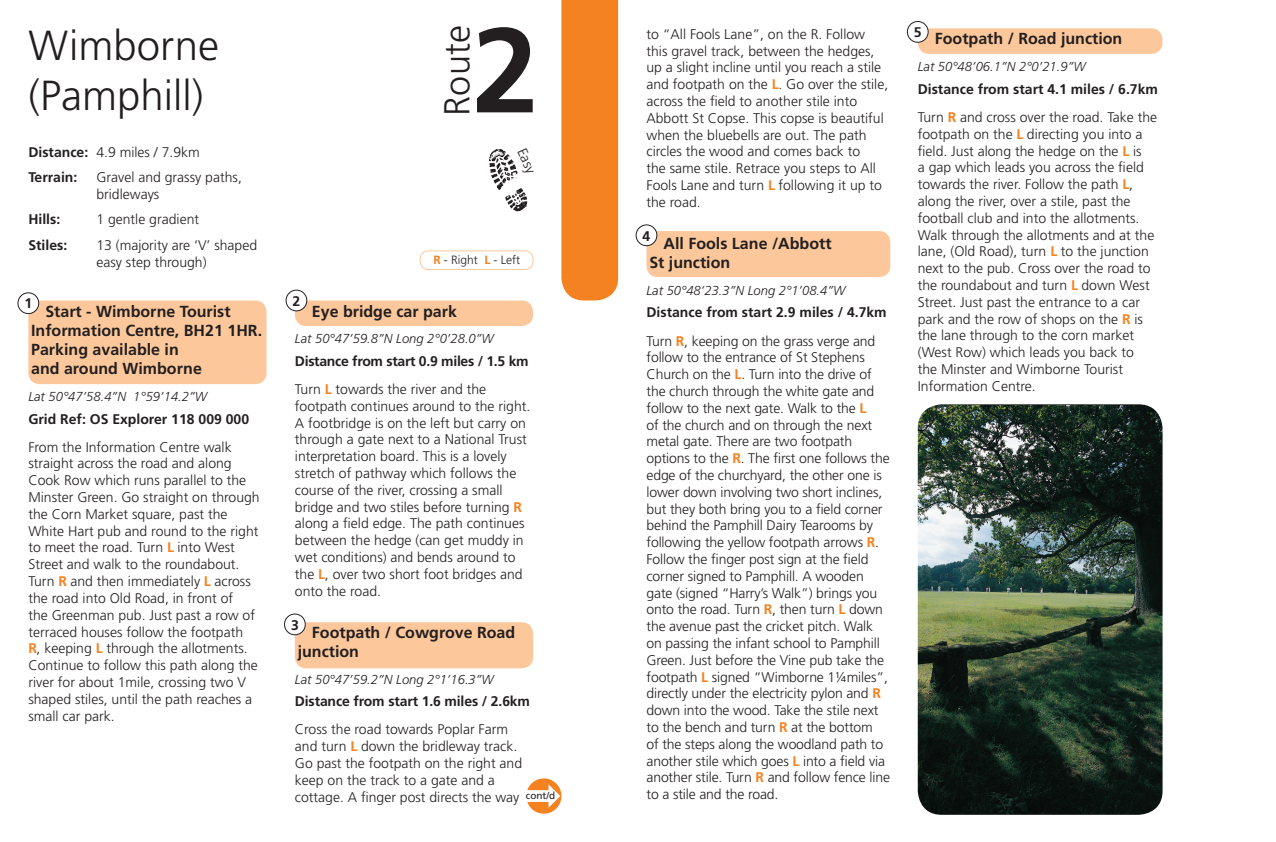
<style>
.page{position:relative;width:1276px;height:842px;background:#fff}
.page>*{position:absolute;margin:0;border:0;box-sizing:border-box;transform-origin:0 0}
.Number{font:700 120px "Frutiger LT";color:#231f20}
.Route_Title{font:300 42px/50.4px "Frutiger LT";color:#231f20}
.Route{font:300 36px "Frutiger LT";color:#231f20}
.Number_heading{font:700 16px/19.2px "Frutiger LT";color:#231f20}
.Main_Text{font:300 14px/16.8px "Frutiger LT";color:#231f20}
.Next_Point_distance{font:700 14px "Frutiger LT";color:#231f20}
.Intro_Question{font:300 14px/16.8px "Frutiger LT";color:#231f20}
.Next_Point_distance-2{font:700 14px "Frutiger LT";letter-spacing:-.02em;color:#231f20}
.Intro_Question-2{font:700 14px "Frutiger LT";color:#231f20}
._1_-_Easy_Hard{font:300 14px "Frutiger LT";color:#231f20}
.Lat___Long{font:italic 300 13px "Frutiger LT";color:#231f20}
.Intro_Question-3{font:300 12px "Frutiger LT";color:#231f20}
.t1{font:10px "Frutiger LT";color:#231f20}
.s1{font-weight:700}
.s2{font-weight:700;color:#f58220}
</style>
<div class="page">
<div style="left:561px;top:0;width:57px;height:300px;background:#f58220"></div>
<img style="left:917px;top:404px;width:245px;height:411px">
<div style="left:28px;top:300px;width:238px;height:84px;background:#fcc89b;border-radius:11px"></div>
<div style="left:295px;top:300px;width:238px;height:26px;background:#fcc89b;border-radius:11px"></div>
<div style="left:295px;top:622px;width:238px;height:46px;background:#fcc89b;border-radius:11px"></div>
<div style="left:646px;top:231px;width:244px;height:46px;background:#fcc89b;border-radius:11px"></div>
<div style="left:917px;top:28px;width:245px;height:26px;background:#fcc89b;border-radius:11px"></div>
<div style="left:420px;top:250px;width:113px;height:20px;border:1px solid #fcc89b;border-radius:9px"></div>
<svg style="left:489px;top:149px;width:38px;height:62px"></svg>
<div style="left:18px;top:293px;width:21px;height:21px;background:#fff;border-radius:50%"></div>
<div style="left:18px;top:293px;width:21px;height:21px;border:1px solid #231f20;border-radius:50%"></div>
<div style="left:286px;top:290px;width:21px;height:21px;background:#fff;border-radius:50%"></div>
<div style="left:286px;top:290px;width:21px;height:21px;border:1px solid #231f20;border-radius:50%"></div>
<div style="left:284px;top:614px;width:21px;height:21px;background:#fff;border-radius:50%"></div>
<div style="left:284px;top:614px;width:21px;height:21px;border:1px solid #231f20;border-radius:50%"></div>
<div style="left:636px;top:225px;width:21px;height:21px;background:#fff;border-radius:50%"></div>
<div style="left:636px;top:225px;width:21px;height:21px;border:1px solid #231f20;border-radius:50%"></div>
<div style="left:907px;top:22px;width:21px;height:20px;background:#fff;border-radius:50%"></div>
<div style="left:907px;top:21px;width:21px;height:22px;border:1px solid #231f20;border-radius:50%"></div>
<svg style="left:527px;top:778px;width:34px;height:36px"></svg>
<p class="Route_Title" style="left:28px;top:21px;width:192px">Wimborne (Pamphill)</p>
<p class="Intro_Question" style="left:28px;top:144px;width:173px"><span class="s1">Distance:</span> 4.9 miles / 7.9km</p>
<p class="Intro_Question-2" style="left:28px;top:169px;width:51px">Terrain:</p>
<p class="Intro_Question" style="left:96px;top:169px;width:147px">Gravel and grassy paths, bridleways</p>
<p class="Intro_Question-2" style="left:28px;top:211px;width:33px">Hills:</p>
<p class="Intro_Question" style="left:96px;top:211px;width:104px">1 gentle gradient</p>
<p class="Intro_Question-2" style="left:28px;top:237px;width:40px">Stiles:</p>
<p class="Intro_Question" style="left:96px;top:237px;width:162px">13 (majority are ‘V’ shaped easy step through)</p>
<p class="Route" style="left:437px;top:116px;width:92px;rotate:-90deg">Route</p>
<p class="Number" style="left:472px;top:0;width:68px">2</p>
<p class="_1_-_Easy_Hard" style="left:529px;top:146px;width:27px;rotate:66deg">Easy</p>
<p class="Intro_Question-3" style="left:433px;top:253px;width:88px"><span class="s2">R</span> - Right <span class="s2">L</span> - Left</p>
<p class="Next_Point_distance" style="left:24px;top:295px;width:9px">1</p>
<p class="Next_Point_distance" style="left:292px;top:293px;width:9px">2</p>
<p class="Number_heading" style="left:31px;top:301px;width:232px;text-indent:14px">Start - Wimborne Tourist<br>Information Centre, BH21 1HR.<br>Parking available in<br>and around Wimborne</p>
<p class="Lat___Long" style="left:28px;top:389px;width:180px">Lat 50°47’58.4”N 1°59’14.2”W</p>
<p class="Next_Point_distance" style="left:28px;top:410px;width:222px">Grid Ref: OS Explorer 118 009 000</p>
<p class="Main_Text" style="left:28px;top:439px;width:233px">From the Information Centre walk straight across the road and along Cook Row which runs parallel to the Minster Green. Go straight on through the Corn Market square, past the White Hart pub and round to the right to meet the road. Turn <span class="s2">L</span> into West Street and walk to the roundabout.<br>Turn <span class="s2">R</span> and then immediately <span class="s2">L</span> across the road into Old Road, in front of<br>the Greenman pub. Just past a row of terraced houses follow the footpath<br><span class="s2">R</span>, keeping <span class="s2">L</span> through the allotments.<br>Continue to follow this path along the river for about 1mile, crossing two V shaped stiles, until the path reaches a small car park.</p>
<p class="Number_heading" style="left:312px;top:301px;width:146px">Eye bridge car park</p>
<p class="Lat___Long" style="left:295px;top:331px;width:200px">Lat 50°47’59.8”N Long 2°0’28.0”W</p>
<p class="Next_Point_distance-2" style="left:295px;top:353px;width:235px">Distance from start 0.9 miles / 1.5 km</p>
<p class="Main_Text" style="left:295px;top:381px;width:237px">Turn <span class="s2">L</span> towards the river and the footpath continues around to the right.<br>A footbridge is on the left but carry on through a gate next to a National Trust interpretation board. This is a lovely stretch of pathway which follows the course of the river, crossing a small bridge and two stiles before turning <span class="s2">R </span>along a field edge. The path continues between the hedge (can get muddy in wet conditions) and bends around to the <span class="s2">L</span>, over two short foot bridges and onto the road.</p>
<p class="Number_heading" style="left:298px;top:622px;width:219px;text-indent:14px">Footpath / Cowgrove Road junction</p>
<p class="Lat___Long" style="left:295px;top:672px;width:200px">Lat 50°47’59.2”N Long 2°1’16.3”W</p>
<p class="Next_Point_distance" style="left:295px;top:693px;width:237px">Distance from start 1.6 miles / 2.6km</p>
<p class="Main_Text" style="left:295px;top:721px;width:229px">Cross the road towards Poplar Farm and turn <span class="s2">L</span> down the bridleway track.<br>Go past the footpath on the right and keep on the track to a gate and a cottage. A finger post directs the way</p>
<p class="Next_Point_distance" style="left:291px;top:616px;width:9px">3</p>
<p class="t1" style="left:526px;top:790px;width:31px">cont/d</p>
<p class="Main_Text" style="left:646px;top:26px;width:243px">to “All Fools Lane”, on the R. Follow this gravel track, between the hedges, up a slight incline until you reach a stile and footpath on the <span class="s2">L</span>. Go over the stile, across the field to another stile into Abbott St Copse. This copse is beautiful when the bluebells are out. The path circles the wood and comes back to<br>the same stile. Retrace you steps to All Fools Lane and turn <span class="s2">L</span> following it up to the road.</p>
<p class="Number_heading" style="left:649px;top:234px;width:184px;text-indent:14px">All Fools Lane /Abbott<br>St junction</p>
<p class="Lat___Long" style="left:646px;top:283px;width:200px">Lat 50°48’23.3”N Long 2°1’08.4”W</p>
<p class="Next_Point_distance" style="left:646px;top:304px;width:242px">Distance from start 2.9 miles / 4.7km</p>
<p class="Main_Text" style="left:646px;top:332px;width:245px">Turn <span class="s2">R</span>, keeping on the grass verge and follow to the entrance of St Stephens Church on the <span class="s2">L</span>. Turn into the drive of the church through the white gate and follow to the next gate. Walk to the <span class="s2">L<br></span>of the church and on through the next metal gate. There are two footpath options to the <span class="s2">R</span>. The first one follows the edge of the churchyard, the other one is lower down involving two short inclines, but they both bring you to a field corner behind the Pamphill Dairy Tearooms by following the yellow footpath arrows <span class="s2">R</span>.<br>Follow the finger post sign at the field corner signed to Pamphill. A wooden gate (signed “Harry’s Walk”) brings you onto the road. Turn <span class="s2">R</span>, then turn <span class="s2">L</span> down the avenue past the cricket pitch. Walk on passing the infant school to Pamphill Green. Just before the Vine pub take the footpath <span class="s2">L</span> signed “Wimborne 1¼miles”, directly under the electricity pylon and <span class="s2">R </span>down into the wood. Take the stile next to the bench and turn <span class="s2">R</span> at the bottom<br>of the steps along the woodland path to another stile which goes <span class="s2">L</span> into a field via another stile. Turn <span class="s2">R</span> and follow fence line to a stile and the road.</p>
<p class="Next_Point_distance" style="left:642px;top:227px;width:9px">4</p>
<p class="Next_Point_distance" style="left:914px;top:24px;width:9px">5</p>
<p class="Number_heading" style="left:934px;top:29px;width:189px">Footpath / Road junction</p>
<p class="Lat___Long" style="left:917px;top:59px;width:169px">Lat 50°48’06.1”N 2°0’21.9”W</p>
<p class="Next_Point_distance" style="left:917px;top:81px;width:242px">Distance from start 4.1 miles / 6.7km</p>
<p class="Main_Text" style="left:917px;top:109px;width:241px">Turn <span class="s2">R</span> and cross over the road. Take the footpath on the <span class="s2">L</span> directing you into a field. Just along the hedge on the <span class="s2">L</span> is<br>a gap which leads you across the field towards the river. Follow the path <span class="s2">L</span>, along the river, over a stile, past the football club and into the allotments.<br>Walk through the allotments and at the lane, (Old Road), turn <span class="s2">L</span> to the junction next to the pub. Cross over the road to the roundabout and turn <span class="s2">L</span> down West Street. Just past the entrance to a car park and the row of shops on the <span class="s2">R</span> is the lane through to the corn market (West Row) which leads you back to<br>the Minster and Wimborne Tourist Information Centre.</p>
</div>
